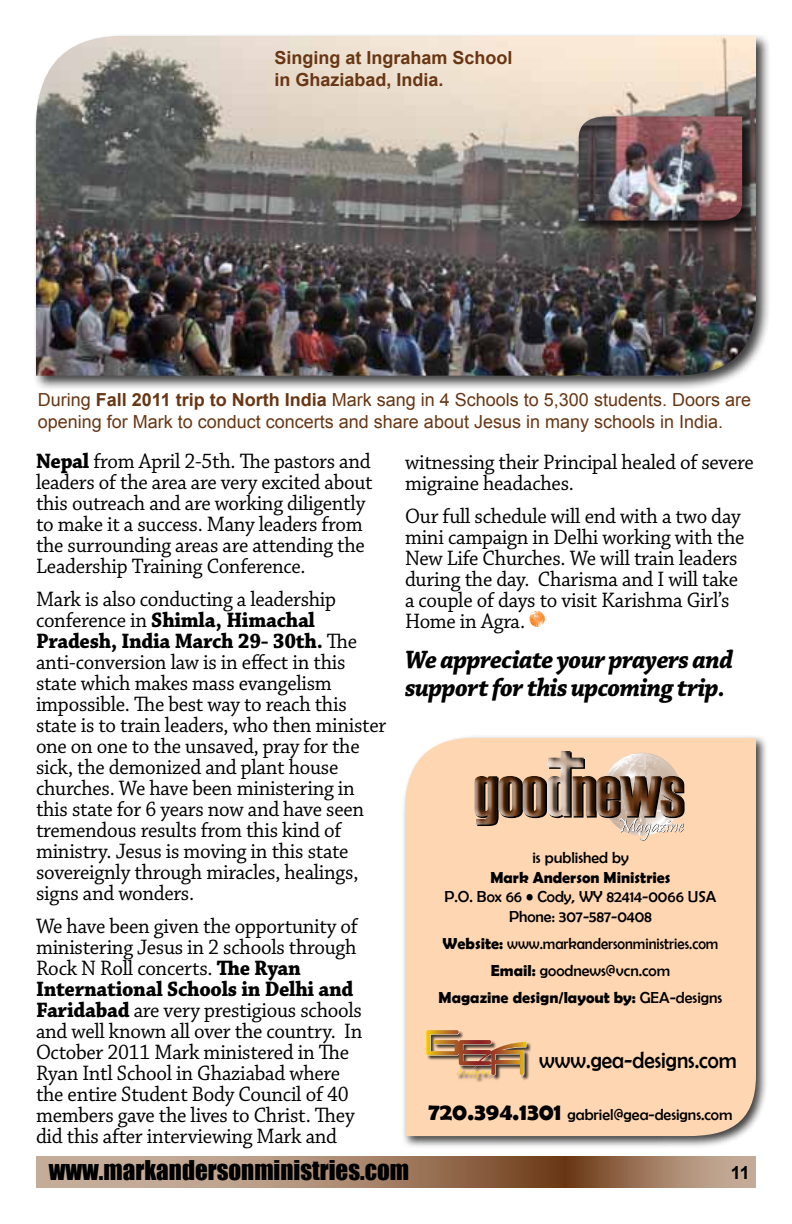
<style>
.page{position:relative;width:792px;height:1224px;background:#fff}
.page>*{position:absolute;margin:0;border:0;box-sizing:border-box;transform-origin:0 0}
.t1{font:italic 700 26.4px/28.4px "Chaparral Pro";letter-spacing:-.025em;color:#000;scale:.95 1}
.t2{font:25px "Impact";color:#000}
.t3{font:23.4px "Berlin Sans FB";color:#000;scale:.92 1}
.t4{font:22px/21px "Chaparral Pro";letter-spacing:-.015em;color:#000;scale:.95 1}
.t5{font:18px/22px "Arial";color:#683613}
.t6{font:700 18px/22px "Arial";color:#683613}
.t7{font:700 18px "Arial";color:#000}
.t8{font:16px/19.6px "Berlin Sans FB";color:#000;text-align:center}
.t9{font:16px/26.8px "Berlin Sans FB";color:#000;text-align:center;scale:.93 1}
.t10{font:700 16px "Berlin Sans FB Demi";color:#000}
.s1{font-weight:700}
.s2{font-family:"Berlin Sans FB Demi";font-weight:700}
.s3{font-family:"Berlin Sans FB";font-weight:400}
.s4{font-family:"Berlin Sans FB Demi";font-weight:700;font-size:24px}
</style>
<div class="page">
<svg style="left:36px;top:1157px;width:720px;height:31px;background:#a7856c"></svg>
<div style="left:401px;top:734px;width:367px;height:415px;background:#000;opacity:.75"></div>
<div style="left:405px;top:738px;width:351px;height:398px;background:#fed6b2"></div>
<div style="left:427px;top:1031px;width:104px;height:52px;background:#000;opacity:.75"></div>
<svg style="left:426px;top:1030px;width:100px;height:48px;background:#c69970"></svg>
<svg style="left:474px;top:751px;width:211px;height:90px;background:#b5977f"></svg>
<img style="left:529px;top:611px;width:16px;height:16px">
<div style="left:32px;top:32px;width:738px;height:358px;background:#000;opacity:.75"></div>
<img style="left:36px;top:36px;width:720px;height:340px">
<div style="left:574px;top:112px;width:183px;height:123px;background:#000;opacity:.75"></div>
<img style="left:579px;top:116px;width:163px;height:105px">
<p class="t6" style="left:274px;top:48px;width:240px">Singing at Ingraham School in Ghaziabad, India.</p>
<p class="t5" style="left:38px;top:389px;width:715px">During <span class="s1">Fall 2011 trip to North India</span> Mark sang in 4 Schools to 5,300 students. Doors are opening for Mark to conduct concerts and share about Jesus in many schools in India.</p>
<p class="t4" style="left:36px;top:452px;width:356px"><span class="s1">Nepal</span> from April 2-5th. The pastors and leaders of the area are very excited about this outreach and are working diligently to make it a success. Many leaders from the surrounding areas are attending the Leadership Training Conference.</p>
<p class="t4" style="left:36px;top:590px;width:370px">Mark is also conducting a leadership conference in <span class="s1">Shimla, Himachal Pradesh, India March 29- 30th.</span> The anti-conversion law is in effect in this state which makes mass evangelism impossible. The best way to reach this state is to train leaders, who then minister one on one to the unsaved, pray for the sick, the demonized and plant house churches. We have been ministering in this state for 6 years now and have seen tremendous results from this kind of ministry. Jesus is moving in this state sovereignly through miracles, healings, signs and wonders.</p>
<p class="t4" style="left:36px;top:917px;width:345px">We have been given the opportunity of ministering Jesus in 2 schools through Rock N Roll concerts. <span class="s1">The Ryan International Schools in Delhi and Faridabad</span> are very prestigious schools and well known all over the country. In October 2011 Mark ministered in The Ryan Intl School in Ghaziabad where the entire Student Body Council of 40 members gave the lives to Christ. They did this after interviewing Mark and</p>
<p class="t4" style="left:405px;top:452px;width:369px">witnessing their Principal healed of severe migraine headaches.</p>
<p class="t4" style="left:405px;top:506px;width:359px">Our full schedule will end with a two day mini campaign in Delhi working with the New Life Churches. We will train leaders during the day. Charisma and I will take a couple of days to visit Karishma Girl’s Home in Agra.</p>
<p class="t1" style="left:405px;top:646px;width:347px">We appreciate your prayers and support for this upcoming trip.</p>
<p class="t8" style="left:532px;top:847px;width:98px">is published by</p>
<p class="t10" style="left:490px;top:868px;width:182px">Mark Anderson Ministries</p>
<p class="t8" style="left:444px;top:887px;width:274px">P.O. Box 66 • Cody, WY 82414-0066 USA<br>Phone: 307-587-0408</p>
<p class="t9" style="left:443px;top:930px;width:298px"><span class="s2">Website:</span> www.markandersonministries.com<br><span class="s2">Email:</span> goodnews@vcn.com</p>
<p class="t10" style="left:439px;top:988px;width:285px">Magazine design/layout by: <span class="s3">GEA-designs</span></p>
<p class="t3" style="left:539px;top:1047px;width:216px">www.gea-designs.com</p>
<p class="t8" style="left:428px;top:1105px;width:306px"><span class="s4">720.394.1301</span> gabriel@gea-designs.com</p>
<p class="t2" style="left:49px;top:1151px;width:362px">www.markandersonministries.com</p>
<p class="t7" style="left:731px;top:1161px;width:21px">11</p>
</div>
